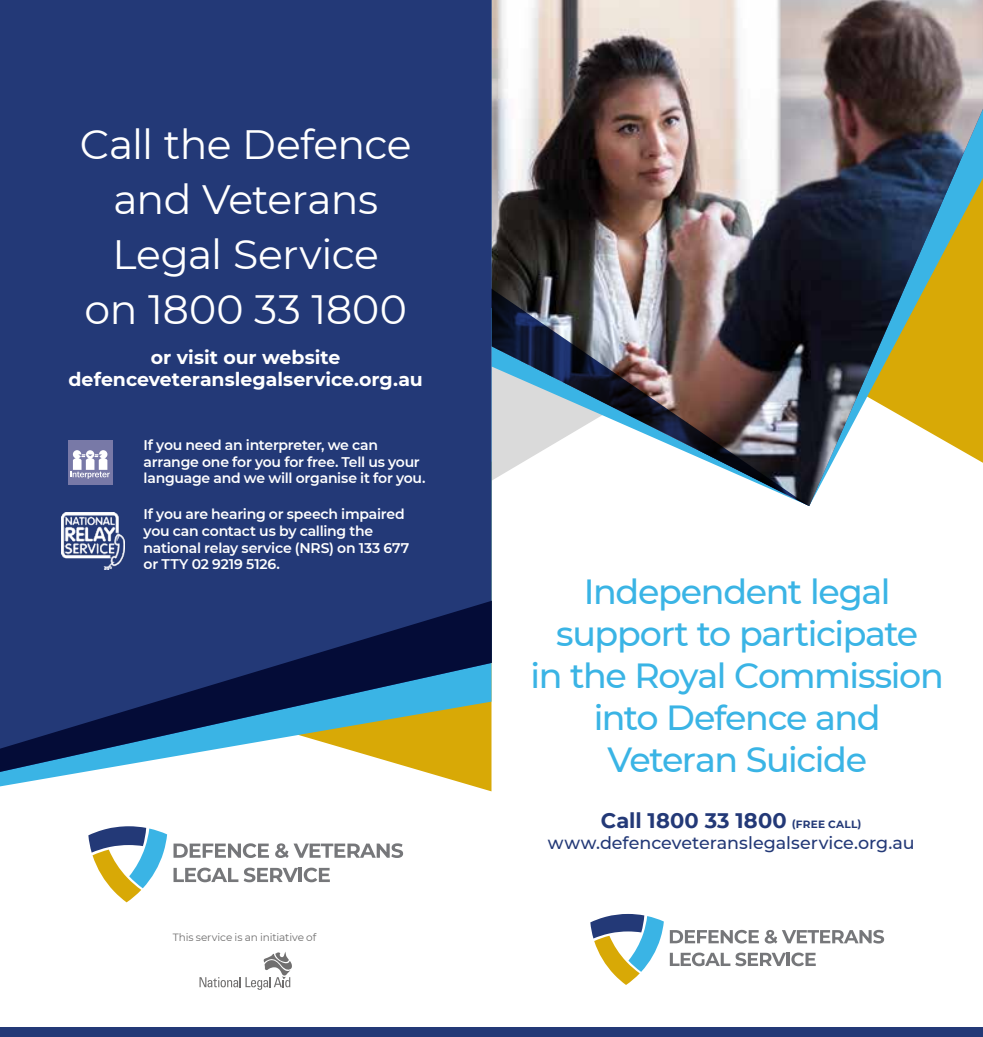
<style>
.page{position:relative;width:983px;height:1037px;background:#fff}
.page>*{position:absolute;margin:0;border:0;box-sizing:border-box;transform-origin:0 0}
.t1{font:40.95px/55.1px "Montserrat";letter-spacing:-.015em;color:#fff;text-align:center}
.t2{font:500 34.82px/41.8px "Montserrat";letter-spacing:-.04em;color:#3ab4e5;text-align:center}
.t3{font:700 21px "Montserrat";letter-spacing:.005em;color:#233977}
.t4{font:700 18.9px/22.1px "Montserrat";color:#fff;text-align:center}
.t5{font:500 17.5px "Montserrat";letter-spacing:-.005em;color:#233977}
.t6{font:600 14px/16.8px "Montserrat";letter-spacing:-.015em;color:#fff}
.t7{font:10.5px "Montserrat";letter-spacing:-.01em;color:#706f6f}
.s1{font-size:10.5px}
</style>
<div class="page">
<img style="left:809px;top:0;width:173px;height:506px">
<img style="left:491px;top:0;width:318px;height:506px">
<div style="left:0;top:0;width:491px;height:463px;background:#233977"></div>
<svg style="left:0;top:463px;width:491px;height:328px;background:#3f557d"></svg>
<svg style="left:669px;top:930px;width:89px;height:13px"></svg>
<svg style="left:764px;top:930px;width:119px;height:13px"></svg>
<svg style="left:669px;top:952px;width:146px;height:14px"></svg>
<svg style="left:590px;top:914px;width:73px;height:71px"></svg>
<div style="left:491px;top:1027px;width:491px;height:10px;background:#233977"></div>
<div style="left:0;top:1027px;width:491px;height:10px;background:#233977"></div>
<svg style="left:173px;top:843px;width:96px;height:15px"></svg>
<svg style="left:275px;top:843px;width:128px;height:15px"></svg>
<svg style="left:173px;top:867px;width:125px;height:15px"></svg>
<hr style="left:298px;top:868px;width:4px;height:14px;background:#76777a">
<svg style="left:304px;top:867px;width:26px;height:15px"></svg>
<svg style="left:88px;top:826px;width:79px;height:76px"></svg>
<svg style="left:199px;top:952px;width:93px;height:38px"></svg>
<img style="left:61px;top:513px;width:63px;height:56px">
<div style="left:68px;top:440px;width:44px;height:45px;background:#7879a7"></div>
<svg style="left:70px;top:450px;width:40px;height:29px"></svg>
<h1 class="t1" style="left:80px;top:115px;width:333px">Call the Defence and Veterans<br>Legal Service<br>on 1800 33 1800</h1>
<h3 class="t4" style="left:69px;top:345px;width:356px">or visit our website defenceveteranslegalservice.org.au</h3>
<p class="t6" style="left:144px;top:436px;width:283px">If you need an interpreter, we can arrange one for you for free. Tell us your language and we will organise it for you.</p>
<p class="t6" style="left:144px;top:505px;width:267px">If you are hearing or speech impaired you can contact us by calling the national relay service (NRS) on 133 677 or TTY 02 9219 5126.</p>
<p class="t7" style="left:173px;top:929px;width:145px">This service is an initiative of</p>
<h2 class="t2" style="left:530px;top:570px;width:414px">Independent legal support to participate<br>in the Royal Commission into Defence and<br>Veteran Suicide</h2>
<h3 class="t3" style="left:600px;top:805px;width:262px">Call 1800 33 1800 <span class="s1">(FREE CALL)</span></h3>
<p class="t5" style="left:547px;top:830px;width:368px">www.defenceveteranslegalservice.org.au</p>
</div>
